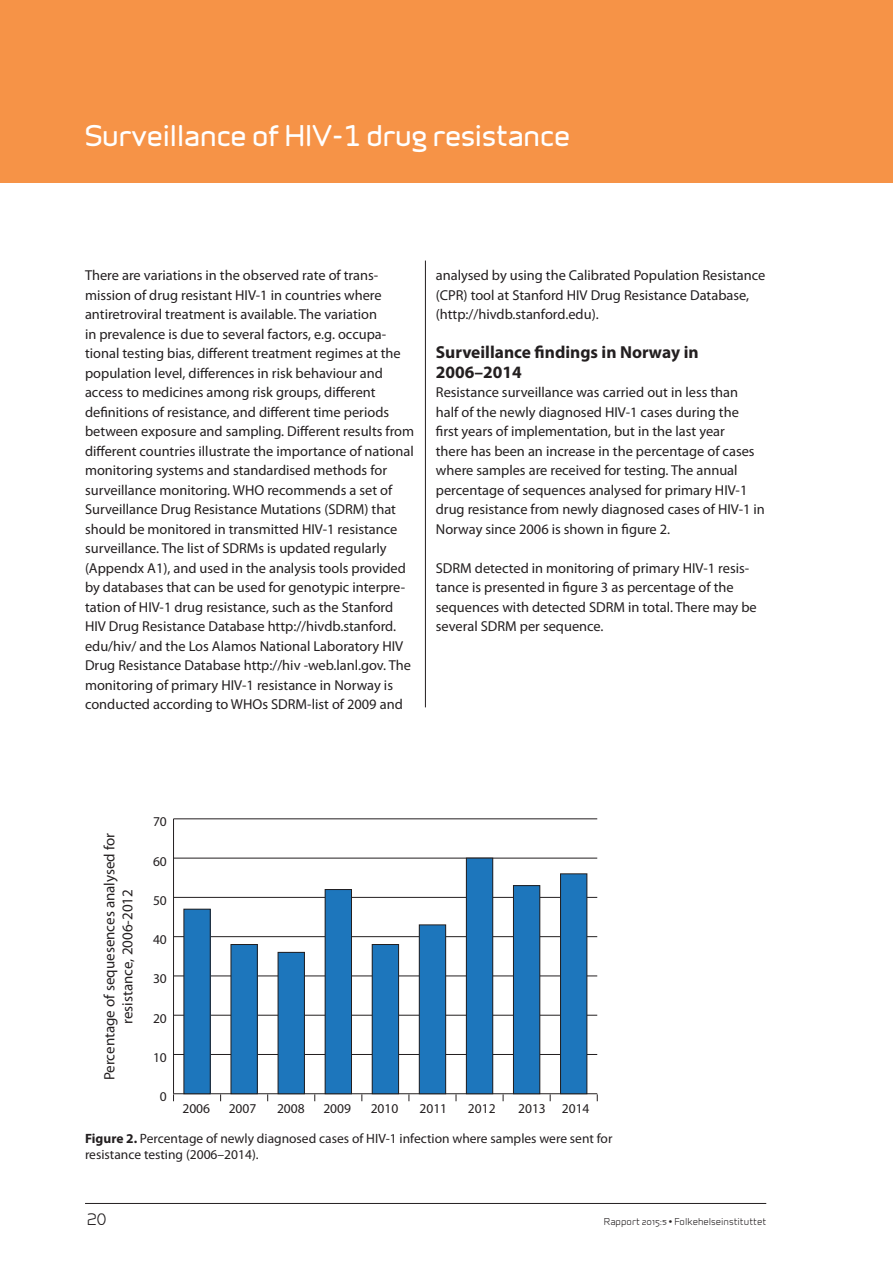
<style>
.page{position:relative;width:893px;height:1263px;background:#fff}
.page>*{position:absolute;margin:0;border:0;box-sizing:border-box;transform-origin:0 0}
.Overskrift_1{font:27px "Infinity T Bold";color:#fff}
.Brødtekst{font:700 17.4px/19.5px "Myriad Pro";color:#231f20}
.t1{font:15px/18px "Myriad Pro";color:#231f20;text-align:center}
.t2{font:15px "Infinity T Medium";color:#231f20}
.Brødtekst-2{font:14.4px/19.5px "Myriad Pro";color:#231f20}
.Figurtekst{font:13.5px/16.5px "Myriad Pro";color:#231f20}
.t3{font:9px "Infinity ST Medium";color:#231f20}
.s1{font-weight:700}
.s2{font-family:"Infinity C Medium"}
</style>
<div class="page">
<hr style="left:85px;top:1203px;width:681px;height:1px;background:#231f20">
<hr style="left:425px;top:261px;width:1px;height:446px;background:#231f20">
<div style="left:0;top:0;width:893px;height:183px;background:#f69347"></div>
<hr style="left:174px;top:1093px;width:423px;height:1px;background:#231f20">
<hr style="left:173px;top:819px;width:1px;height:275px;background:#231f20">
<hr style="left:174px;top:1054px;width:423px;height:1px;background:#231f20">
<hr style="left:174px;top:1015px;width:423px;height:1px;background:#231f20">
<hr style="left:174px;top:976px;width:423px;height:1px;background:#231f20">
<hr style="left:174px;top:936px;width:423px;height:1px;background:#231f20">
<hr style="left:174px;top:897px;width:423px;height:1px;background:#231f20">
<hr style="left:174px;top:858px;width:423px;height:1px;background:#231f20">
<hr style="left:174px;top:818px;width:423px;height:1px;background:#231f20">
<div style="left:184px;top:909px;width:26px;height:185px;background:#1d76bc"></div>
<div style="left:184px;top:909px;width:27px;height:185px;border:1px solid #231f20"></div>
<div style="left:231px;top:944px;width:26px;height:150px;background:#1d76bc"></div>
<div style="left:231px;top:944px;width:27px;height:150px;border:1px solid #231f20"></div>
<div style="left:278px;top:952px;width:26px;height:142px;background:#1d76bc"></div>
<div style="left:278px;top:952px;width:27px;height:142px;border:1px solid #231f20"></div>
<div style="left:325px;top:889px;width:26px;height:205px;background:#1d76bc"></div>
<div style="left:325px;top:889px;width:27px;height:205px;border:1px solid #231f20"></div>
<div style="left:372px;top:944px;width:27px;height:150px;background:#1d76bc"></div>
<div style="left:372px;top:944px;width:27px;height:150px;border:1px solid #231f20"></div>
<div style="left:419px;top:925px;width:27px;height:169px;background:#1d76bc"></div>
<div style="left:419px;top:924px;width:27px;height:170px;border:1px solid #231f20"></div>
<div style="left:466px;top:858px;width:27px;height:236px;background:#1d76bc"></div>
<div style="left:466px;top:858px;width:27px;height:236px;border:1px solid #231f20"></div>
<div style="left:513px;top:885px;width:27px;height:209px;background:#1d76bc"></div>
<div style="left:513px;top:885px;width:27px;height:209px;border:1px solid #231f20"></div>
<div style="left:560px;top:874px;width:27px;height:220px;background:#1d76bc"></div>
<div style="left:560px;top:873px;width:27px;height:221px;border:1px solid #231f20"></div>
<p class="Overskrift_1" style="left:85px;top:116px;width:486px">Surveillance of HIV-1 drug resistance</p>
<p class="Brødtekst-2" style="left:85px;top:265px;width:331px">There are variations in the observed rate of trans&shy;mission of drug resistant HIV-1 in countries where antiretroviral treatment is available. The variation<br>in prevalence is due to several factors, e.g. occupa&shy;tional testing bias, different treatment regimes at the population level, differences in risk behaviour and access to medicines among risk groups, different definitions of resistance, and different time periods between exposure and sampling. Different results from different countries illustrate the importance of national monitoring systems and standardised methods for surveillance monitoring. WHO recommends a set of Surveillance Drug Resistance Mutations (SDRM) that should be monitored in transmitted HIV-1 resistance surveillance. The list of SDRMs is updated regularly (Appendx A1), and used in the analysis tools provided by databases that can be used for genotypic interpre&shy;tation of HIV-1 drug resistance, such as the Stanford HIV Drug Resistance Database http://hivdb.stanford. edu/hiv/ and the Los Alamos National Laboratory HIV Drug Resistance Database http://hiv -web.lanl.gov. The monitoring of primary HIV-1 resistance in Norway is conducted according to WHOs SDRM-list of 2009 and</p>
<p class="Brødtekst-2" style="left:436px;top:265px;width:331px">analysed by using the Calibrated Population Resistance (CPR) tool at Stanford HIV Drug Resistance Database, (http://hivdb.stanford.edu).</p>
<p class="Brødtekst" style="left:436px;top:342px;width:264px">Surveillance findings in Norway in<br>2006–2014</p>
<p class="Brødtekst-2" style="left:436px;top:382px;width:331px">Resistance surveillance was carried out in less than<br>half of the newly diagnosed HIV-1 cases during the first years of implementation, but in the last year<br>there has been an increase in the percentage of cases where samples are received for testing. The annual percentage of sequences analysed for primary HIV-1 drug resistance from newly diagnosed cases of HIV-1 in Norway since 2006 is shown in figure 2.</p>
<p class="Brødtekst-2" style="left:436px;top:558px;width:322px">SDRM detected in monitoring of primary HIV-1 resis&shy;tance is presented in figure 3 as percentage of the sequences with detected SDRM in total. There may be several SDRM per sequence.</p>
<p class="t1" style="left:101px;top:1080px;width:249px;rotate:-90deg">Percentage of sequesences analysed for resistance, 2006-2012</p>
<p class="Figurtekst" style="left:153px;top:814px;width:15px">70</p>
<p class="Figurtekst" style="left:153px;top:853px;width:15px">60</p>
<p class="Figurtekst" style="left:153px;top:892px;width:15px">50</p>
<p class="Figurtekst" style="left:153px;top:931px;width:15px">40</p>
<p class="Figurtekst" style="left:153px;top:971px;width:15px">30</p>
<p class="Figurtekst" style="left:153px;top:1010px;width:15px">20</p>
<p class="Figurtekst" style="left:153px;top:1049px;width:15px">10</p>
<p class="Figurtekst" style="left:160px;top:1089px;width:8px">0</p>
<p class="Figurtekst" style="left:182px;top:1100px;width:29px">2006</p>
<p class="Figurtekst" style="left:229px;top:1100px;width:29px">2007</p>
<p class="Figurtekst" style="left:277px;top:1100px;width:29px">2008</p>
<p class="Figurtekst" style="left:323px;top:1100px;width:29px">2009</p>
<p class="Figurtekst" style="left:371px;top:1100px;width:29px">2010</p>
<p class="Figurtekst" style="left:419px;top:1100px;width:29px">2011</p>
<p class="Figurtekst" style="left:468px;top:1100px;width:29px">2012</p>
<p class="Figurtekst" style="left:518px;top:1100px;width:73px">2013 2014</p>
<p class="Figurtekst" style="left:85px;top:1130px;width:529px"><span class="s1">Figure 2.</span> Percentage of newly diagnosed cases of HIV-1 infection where samples were sent for resistance testing (2006–2014).</p>
<p class="t2" style="left:87px;top:1208px;width:21px">20</p>
<p class="t3" style="left:604px;top:1215px;width:164px">Rapport 2015:<span class="s2">5</span> • Folkehelseinstituttet</p>
</div>
